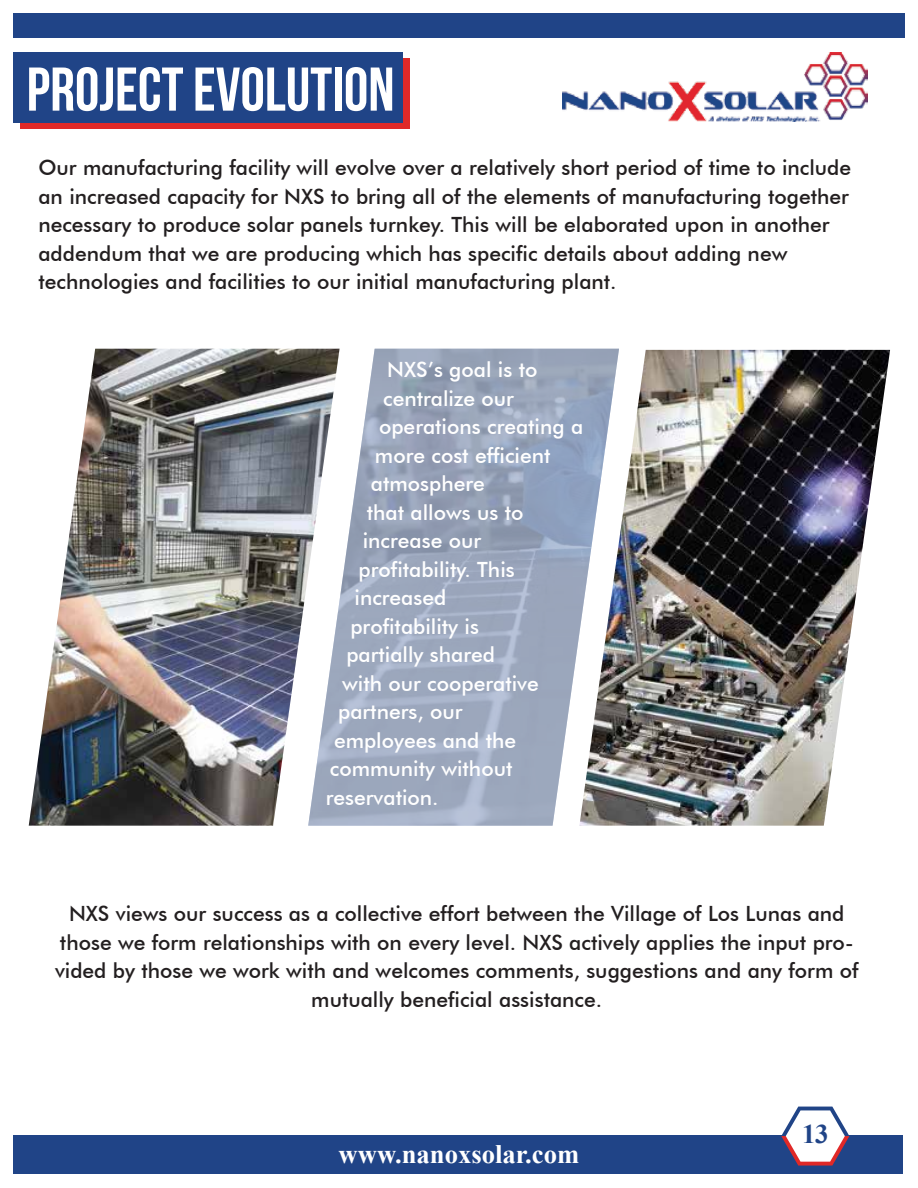
<style>
.page{position:relative;width:918px;height:1188px;background:#fff}
.page>*{position:absolute;margin:0;border:0;box-sizing:border-box;transform-origin:0 0}
.t1{font:700 61.65px "Bebas Neue";color:#fff}
.t2{font:700 27px "Times New Roman";color:#204487}
.t3{font:700 26.7px "Times New Roman";color:#fff}
.t4{font:500 21px/28.5px "Futura BT";color:#231f20}
.t5{font:500 21px "Futura BT";color:#fff}
</style>
<div class="page">
<img style="left:563px;top:52px;width:304px;height:69px">
<div style="left:13px;top:14px;width:891px;height:24px;background:#204487"></div>
<div style="left:20px;top:58px;width:390px;height:70px;background:#e02928"></div>
<div style="left:13px;top:52px;width:390px;height:71px;background:#204487"></div>
<div style="left:13px;top:1136px;width:890px;height:38px;background:#204487"></div>
<svg style="left:781px;top:1107px;width:68px;height:59px"></svg>
<img style="left:29px;top:349px;width:279px;height:477px">
<img style="left:308px;top:349px;width:311px;height:477px">
<img style="left:579px;top:350px;width:311px;height:476px">
<h1 class="t1" style="left:27px;top:56px;width:369px">PROJECT EVOLUTION</h1>
<p class="t4" style="left:38px;top:153px;width:814px">Our manufacturing facility will evolve over a relatively short period of time to include an increased capacity for NXS to bring all of the elements of manufacturing together necessary to produce solar panels turnkey. This will be elaborated upon in another addendum that we are producing which has specific details about adding new technologies and facilities to our initial manufacturing plant.</p>
<p class="t5" style="left:387px;top:357px;width:152px">NXS’s goal is to</p>
<p class="t5" style="left:383px;top:386px;width:132px">centralize our</p>
<p class="t5" style="left:379px;top:414px;width:206px">operations creating a</p>
<p class="t5" style="left:375px;top:443px;width:177px">more cost efficient</p>
<p class="t5" style="left:371px;top:471px;width:115px">atmosphere</p>
<p class="t5" style="left:367px;top:500px;width:158px">that allows us to</p>
<p class="t5" style="left:363px;top:528px;width:120px">increase our</p>
<p class="t5" style="left:359px;top:557px;width:158px">profitability. This</p>
<p class="t5" style="left:355px;top:585px;width:93px">increased</p>
<p class="t5" style="left:350px;top:614px;width:130px">profitability is</p>
<p class="t5" style="left:346px;top:642px;width:150px">partially shared</p>
<p class="t5" style="left:342px;top:671px;width:198px">with our cooperative</p>
<p class="t5" style="left:338px;top:699px;width:126px">partners, our</p>
<p class="t5" style="left:334px;top:728px;width:184px">employees and the</p>
<p class="t5" style="left:330px;top:756px;width:184px">community without</p>
<p class="t5" style="left:326px;top:785px;width:114px">reservation.</p>
<p class="t4" style="left:55px;top:899px;width:805px;text-align:center">NXS views our success as a collective effort between the Village of Los Lunas and those we form relationships with on every level. NXS actively applies the input pro&shy;vided by those we work with and welcomes comments, suggestions and any form of mutually beneficial assistance.</p>
<p class="t3" style="left:339px;top:1135px;width:242px">www.nanoxsolar.com</p>
<p class="t2" style="left:802px;top:1114px;width:28px">13</p>
</div>
